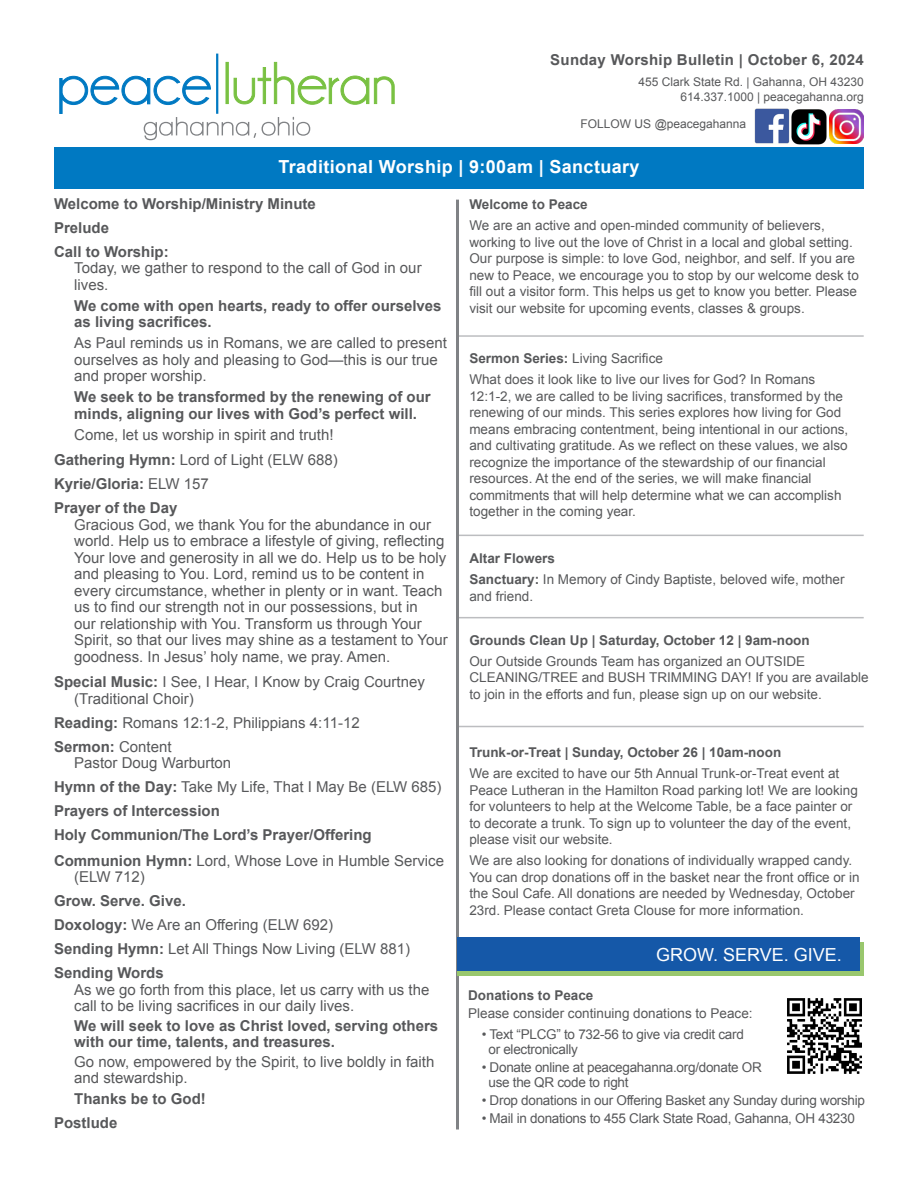
<style>
.page{position:relative;width:918px;height:1188px;background:#fff}
.page>*{position:absolute;margin:0;border:0;box-sizing:border-box;transform-origin:0 0}
.t1{font:700 18px "Arial";letter-spacing:.02em;color:#fff}
.t2{font:18px "Arial";color:#fff}
.t3{font:15px/16.5px "Arial";color:#57585a}
.t4{font:700 15px/16.5px "Arial";color:#57585a}
.t5{font:700 15px "Arial";letter-spacing:.02em;color:#57585a}
.t6{font:13.5px/16.5px "Arial";color:#57585a}
.t7{font:13.5px "Arial";letter-spacing:-.02em;color:#57585a}
.t8{font:700 13.5px "Arial";color:#57585a}
.t9{font:12px "Arial";color:#57585a}
.s1{font-weight:700}
.s2{font-weight:400}
</style>
<div class="page">
<hr style="left:216px;top:54px;width:2px;height:60px;background:#0079c2">
<svg style="left:59px;top:62px;width:336px;height:78px"></svg>
<div style="left:55px;top:148px;width:809px;height:41px;background:#0079c2"></div>
<img style="left:754px;top:109px;width:73px;height:35px">
<img style="left:829px;top:109px;width:35px;height:35px">
<hr style="left:459px;top:335px;width:405px;height:2px;background:#bcbdc0">
<hr style="left:459px;top:535px;width:405px;height:1px;background:#bcbdc0">
<hr style="left:459px;top:617px;width:405px;height:1px;background:#bcbdc0">
<hr style="left:459px;top:726px;width:405px;height:1px;background:#bcbdc0">
<hr style="left:456px;top:200px;width:3px;height:930px;background:#808285">
<div style="left:458px;top:942px;width:406px;height:34px;background:#99c76d"></div>
<div style="left:458px;top:937px;width:402px;height:34px;background:#1558a8"></div>
<img style="left:787px;top:998px;width:75px;height:76px">
<p class="t5" style="left:550px;top:50px;width:315px">Sunday Worship Bulletin | October 6, 2024</p>
<p class="t9" style="left:638px;top:74px;width:227px">455 Clark State Rd. | Gahanna, OH 43230</p>
<p class="t9" style="left:680px;top:89px;width:185px">614.337.1000 | peacegahanna.org</p>
<p class="t9" style="left:581px;top:116px;width:167px">FOLLOW US @peacegahanna</p>
<p class="t1" style="left:279px;top:155px;width:362px">Traditional Worship | 9:00am | Sanctuary</p>
<p class="t4" style="left:54px;top:196px;width:263px">Welcome to Worship/Ministry Minute</p>
<p class="t4" style="left:54px;top:220px;width:57px">Prelude</p>
<p class="t4" style="left:54px;top:244px;width:116px">Call to Worship:</p>
<p class="t3" style="left:74px;top:260px;width:349px">Today, we gather to respond to the call of God in our lives.</p>
<p class="t4" style="left:74px;top:298px;width:369px">We come with open hearts, ready to offer ourselves as living sacrifices.</p>
<p class="t3" style="left:74px;top:335px;width:374px">As Paul reminds us in Romans, we are called to present ourselves as holy and pleasing to God—this is our true and proper worship.</p>
<p class="t4" style="left:74px;top:389px;width:358px">We seek to be transformed by the renewing of our minds, aligning our lives with God’s perfect will.</p>
<p class="t3" style="left:74px;top:427px;width:261px">Come, let us worship in spirit and truth!</p>
<p class="t3" style="left:54px;top:452px;width:285px"><span class="s1">Gathering Hymn:</span> Lord of Light (ELW 688)</p>
<p class="t4" style="left:54px;top:476px;width:156px">Kyrie/Gloria: <span class="s2">ELW 157</span></p>
<p class="t4" style="left:54px;top:500px;width:125px">Prayer of the Day</p>
<p class="t3" style="left:74px;top:517px;width:375px">Gracious God, we thank You for the abundance in our world. Help us to embrace a lifestyle of giving, reflecting Your love and generosity in all we do. Help us to be holy and pleasing to You. Lord, remind us to be content in every circumstance, whether in plenty or in want. Teach us to find our strength not in our possessions, but in<br>our relationship with You. Transform us through Your Spirit, so that our lives may shine as a testament to Your goodness. In Jesus’ holy name, we pray. Amen.</p>
<p class="t3" style="left:54px;top:674px;width:372px"><span class="s1">Special Music:</span> I See, I Hear, I Know by Craig Courtney</p>
<p class="t3" style="left:74px;top:691px;width:121px">(Traditional Choir)</p>
<p class="t3" style="left:54px;top:715px;width:307px"><span class="s1">Reading:</span> Romans 12:1-2, Philippians 4:11-12</p>
<p class="t4" style="left:54px;top:739px;width:119px">Sermon: <span class="s2">Content</span></p>
<p class="t3" style="left:74px;top:755px;width:159px">Pastor Doug Warburton</p>
<p class="t3" style="left:54px;top:779px;width:389px"><span class="s1">Hymn of the Day:</span> Take My Life, That I May Be (ELW 685)</p>
<p class="t4" style="left:54px;top:803px;width:167px">Prayers of Intercession</p>
<p class="t4" style="left:54px;top:827px;width:319px">Holy Communion/The Lord’s Prayer/Offering</p>
<p class="t3" style="left:54px;top:853px;width:392px"><span class="s1">Communion Hymn:</span> Lord, Whose Love in Humble Service</p>
<p class="t3" style="left:74px;top:869px;width:72px">(ELW 712)</p>
<p class="t4" style="left:54px;top:893px;width:134px">Grow. Serve. Give.</p>
<p class="t3" style="left:54px;top:917px;width:281px"><span class="s1">Doxology:</span> We Are an Offering (ELW 692)</p>
<p class="t3" style="left:54px;top:941px;width:358px"><span class="s1">Sending Hymn:</span> Let All Things Now Living (ELW 881)</p>
<p class="t4" style="left:54px;top:965px;width:111px">Sending Words</p>
<p class="t3" style="left:74px;top:982px;width:357px">As we go forth from this place, let us carry with us the call to be living sacrifices in our daily lives.</p>
<p class="t4" style="left:74px;top:1018px;width:366px">We will seek to love as Christ loved, serving others with our time, talents, and treasures.</p>
<p class="t3" style="left:74px;top:1054px;width:362px">Go now, empowered by the Spirit, to live boldly in faith and stewardship.</p>
<p class="t4" style="left:74px;top:1091px;width:133px">Thanks be to God!</p>
<p class="t4" style="left:54px;top:1115px;width:65px">Postlude</p>
<p class="t8" style="left:469px;top:196px;width:120px">Welcome to Peace</p>
<p class="t6" style="left:469px;top:218px;width:391px">We are an active and open-minded community of believers, working to live out the love of Christ in a local and global setting.<br>Our purpose is simple: to love God, neighbor, and self. If you are new to Peace, we encourage you to stop by our welcome desk to fill out a visitor form. This helps us get to know you better. Please visit our website for upcoming events, classes &amp; groups.</p>
<p class="t6" style="left:469px;top:350px;width:195px"><span class="s1">Sermon Series:</span> Living Sacrifice</p>
<p class="t6" style="left:469px;top:371px;width:380px">What does it look like to live our lives for God? In Romans 12:1-2, we are called to be living sacrifices, transformed by the renewing of our minds. This series explores how living for God means embracing contentment, being intentional in our actions, and cultivating gratitude. As we reflect on these values, we also recognize the importance of the stewardship of our financial resources. At the end of the series, we will make financial commitments that will help determine what we can accomplish together in the coming year.</p>
<p class="t8" style="left:469px;top:549px;width:87px">Altar Flowers</p>
<p class="t6" style="left:469px;top:571px;width:377px"><span class="s1">Sanctuary:</span> In Memory of Cindy Baptiste, beloved wife, mother</p>
<p class="t6" style="left:469px;top:588px;width:65px">and friend.</p>
<p class="t8" style="left:469px;top:631px;width:342px">Grounds Clean Up | Saturday, October 12 | 9am-noon</p>
<p class="t6" style="left:469px;top:653px;width:401px">Our Outside Grounds Team has organized an OUTSIDE<br>CLEANING/TREE and BUSH TRIMMING DAY! If you are available to join in the efforts and fun, please sign up on our website.</p>
<p class="t8" style="left:469px;top:743px;width:313px">Trunk-or-Treat | Sunday, October 26 | 10am-noon</p>
<p class="t6" style="left:469px;top:765px;width:390px">We are excited to have our 5th Annual Trunk-or-Treat event at Peace Lutheran in the Hamilton Road parking lot! We are looking for volunteers to help at the Welcome Table, be a face painter or to decorate a trunk. To sign up to volunteer the day of the event, please visit our website.</p>
<p class="t6" style="left:469px;top:852px;width:392px">We are also looking for donations of individually wrapped candy.<br>You can drop donations off in the basket near the front office or in the Soul Cafe. All donations are needed by Wednesday, October 23rd. Please contact Greta Clouse for more information.</p>
<p class="t2" style="left:656px;top:943px;width:187px">GROW. SERVE. GIVE.</p>
<p class="t8" style="left:468px;top:986px;width:127px">Donations to Peace</p>
<p class="t6" style="left:468px;top:1005px;width:286px">Please consider continuing donations to Peace:</p>
<p class="t7" style="left:482px;top:1025px;width:264px">• Text “PLCG” to 732-56 to give via credit card</p>
<p class="t7" style="left:488px;top:1040px;width:91px">or electronically</p>
<p class="t7" style="left:482px;top:1058px;width:282px">• Donate online at peacegahanna.org/donate OR</p>
<p class="t7" style="left:488px;top:1073px;width:142px">use the QR code to right</p>
<p class="t7" style="left:482px;top:1091px;width:385px">• Drop donations in our Offering Basket any Sunday during worship</p>
<p class="t7" style="left:482px;top:1109px;width:375px">• Mail in donations to 455 Clark State Road, Gahanna, OH 43230</p>
</div>
